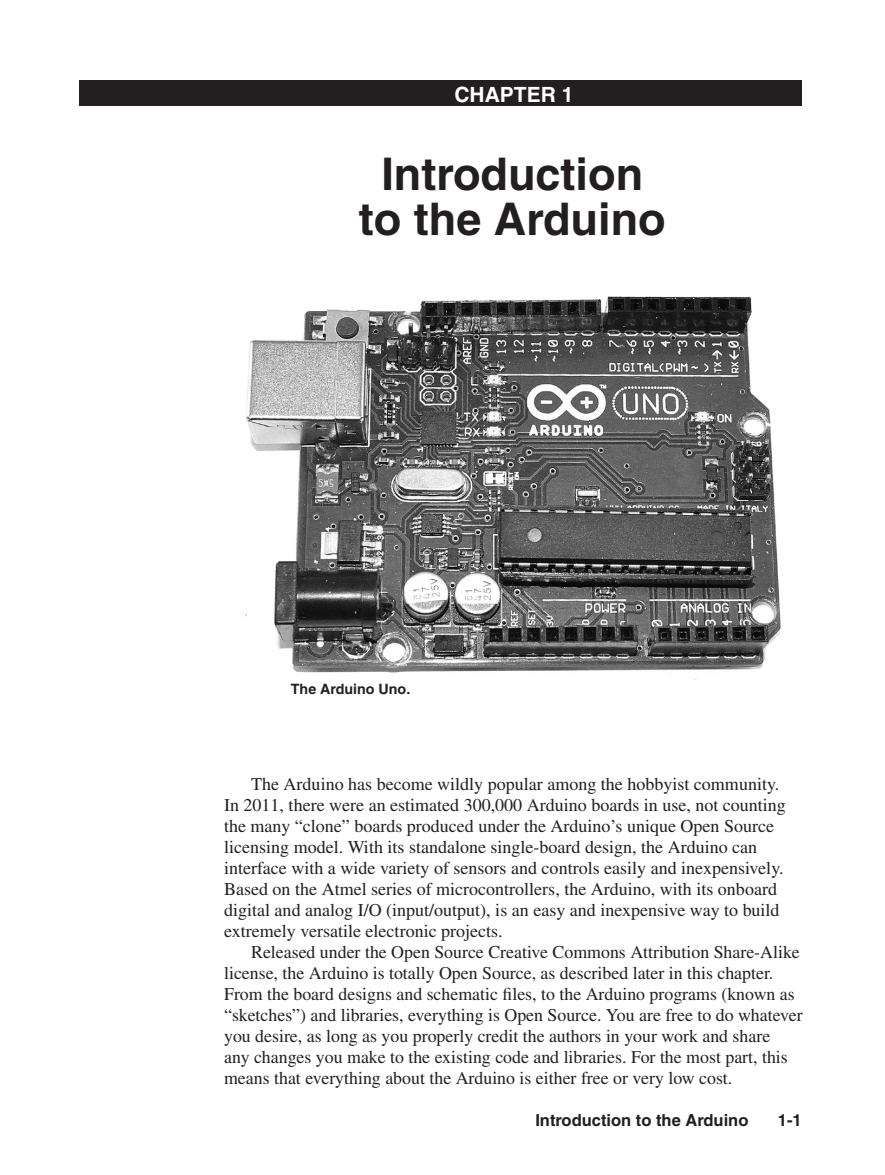
<style>
.page{position:relative;width:885px;height:1175px;background:#fff}
.page>*{position:absolute;margin:0;border:0;box-sizing:border-box;transform-origin:0 0}
.Ch_Title{font:700 45px/45px "Helvetica";color:#231f20;text-align:center}
.Body_text{font:700 21px "Helvetica";color:#fff}
.Body_text-2{font:18px/21px "Times";color:#231f20}
.Table_Head{font:700 16.5px "Helvetica";color:#231f20}
.t1{font:700 14.25px "Helvetica";color:#231f20}
</style>
<div class="page">
<div style="left:79px;top:80px;width:723px;height:26px;background:#231f20"></div>
<img style="left:245px;top:296px;width:536px;height:384px">
<p class="Body_text" style="left:454px;top:82px;width:121px">CHAPTER 1</p>
<p class="Ch_Title" style="left:359px;top:151px;width:308px">Introduction to the Arduino</p>
<p class="t1" style="left:291px;top:680px;width:121px">The Arduino Uno.</p>
<p class="Body_text-2" style="left:224px;top:773px;width:563px;text-indent:27px">The Arduino has become wildly popular among the hobbyist community.<br>In 2011, there were an estimated 300,000 Arduino boards in use, not counting the many “clone” boards produced under the Arduino’s unique Open Source licensing model. With its standalone single-board design, the Arduino can interface with a wide variety of sensors and controls easily and inexpensively.<br>Based on the Atmel series of microcontrollers, the Arduino, with its onboard digital and analog I/O (input/output), is an easy and inexpensive way to build extremely versatile electronic projects.</p>
<p class="Body_text-2" style="left:224px;top:941px;width:580px;text-indent:27px">Released under the Open Source Creative Commons Attribution Share-Alike license, the Arduino is totally Open Source, as described later in this chapter.<br>From the board designs and schematic files, to the Arduino programs (known as “sketches”) and libraries, everything is Open Source. You are free to do whatever you desire, as long as you properly credit the authors in your work and share<br>any changes you make to the existing code and libraries. For the most part, this means that everything about the Arduino is either free or very low cost.</p>
<p class="Table_Head" style="left:535px;top:1109px;width:214px">Introduction to the Arduino</p>
<p class="Table_Head" style="left:777px;top:1109px;width:25px">1-1</p>
</div>
